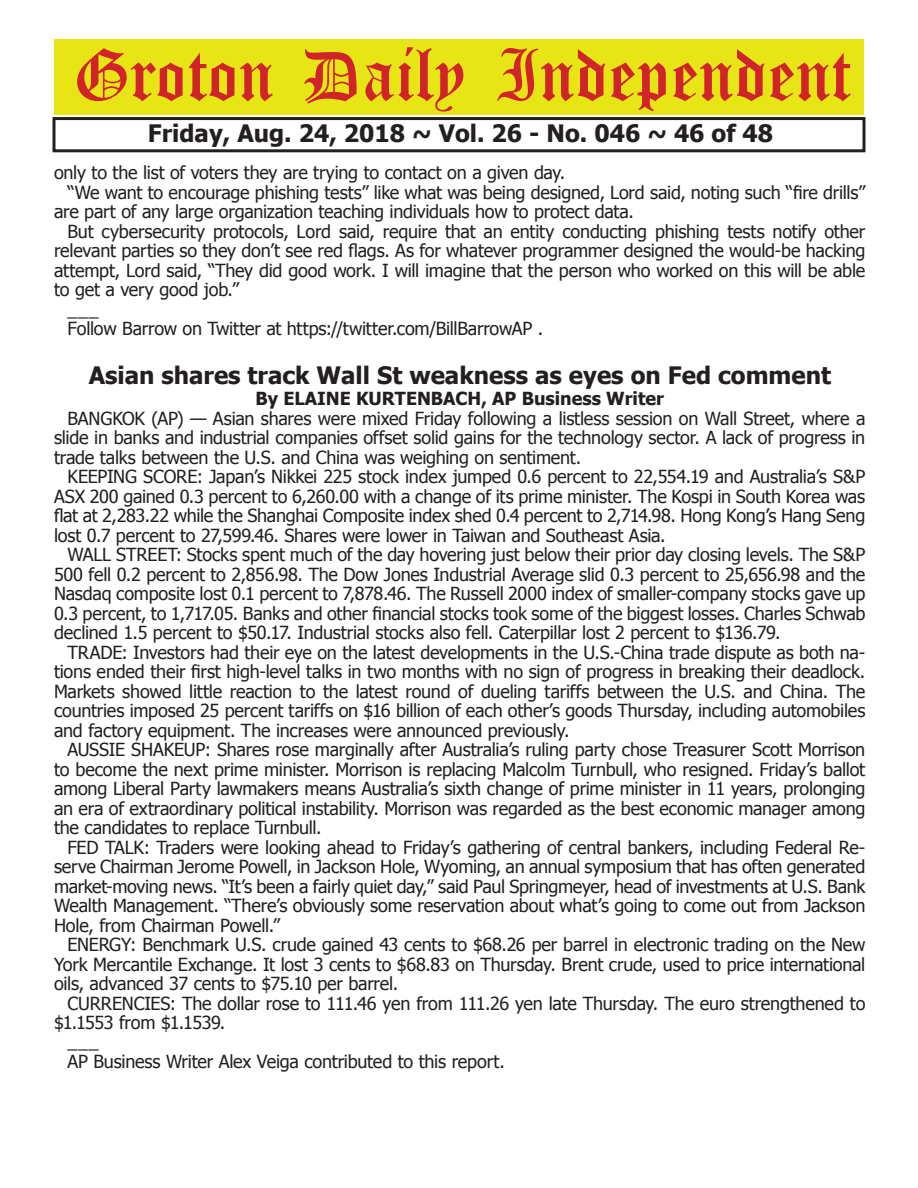
<style>
.page{position:relative;width:918px;height:1188px;background:#fff}
.page>*{position:absolute;margin:0;border:0;box-sizing:border-box;transform-origin:0 0}
.t1{font:54px "Old English Five";color:#d1232a}
.t2{font:700 24px "Tahoma";color:#231f20}
.t3{font:18px/19.5px "Tahoma";letter-spacing:-.01em;color:#231f20;text-align:justify}
.t4{font:700 18px "Tahoma";color:#231f20}
.t5{font:18px "Tahoma";letter-spacing:-.03em;color:#231f20}
</style>
<div class="page">
<div style="left:52px;top:117px;width:814px;height:35px;border:3px solid #231f20"></div>
<div style="left:54px;top:40px;width:810px;height:75px;background:#e7e515"></div>
<h1 class="t1" style="left:73px;top:50px;width:779px">Groton Daily Independent</h1>
<h2 class="t2" style="left:148px;top:116px;width:627px">Friday, Aug. 24, 2018 ~ Vol. 26 - No. 046 ~ 46 of 48</h2>
<p class="t3" style="left:54px;top:162px;width:513px">only to the list of voters they are trying to contact on a given day.</p>
<p class="t3" style="left:68px;top:182px;width:799px">“We want to encourage phishing tests” like what was being designed, Lord said, noting such “fire drills”</p>
<p class="t3" style="left:54px;top:201px;width:582px">are part of any large organization teaching individuals how to protect data.</p>
<p class="t3" style="left:68px;top:221px;width:799px">But cybersecurity protocols, Lord said, require that an entity conducting phishing tests notify other</p>
<p class="t3" style="left:54px;top:240px;width:813px">relevant parties so they don’t see red flags. As for whatever programmer designed the would-be hacking</p>
<p class="t3" style="left:54px;top:260px;width:813px">attempt, Lord said, “They did good work. I will imagine that the person who worked on this will be able</p>
<p class="t3" style="left:54px;top:279px;width:186px">to get a very good job.”</p>
<p class="t3" style="left:68px;top:299px;width:33px">___</p>
<p class="t3" style="left:68px;top:318px;width:477px">Follow Barrow on Twitter at https://twitter.com/BillBarrowAP .</p>
<h2 class="t2" style="left:89px;top:358px;width:744px">Asian shares track Wall St weakness as eyes on Fed comment</h2>
<p class="t4" style="left:255px;top:386px;width:410px">By ELAINE KURTENBACH, AP Business Writer</p>
<p class="t3" style="left:54px;top:408px;width:813px;text-indent:14px">BANGKOK (AP) — Asian shares were mixed Friday following a listless session on Wall Street, where a slide in banks and industrial companies offset solid gains for the technology sector. A lack of progress in trade talks between the U.S. and China was weighing on sentiment.</p>
<p class="t3" style="left:54px;top:466px;width:813px;text-indent:14px">KEEPING SCORE: Japan’s Nikkei 225 stock index jumped 0.6 percent to 22,554.19 and Australia’s S&amp;P ASX 200 gained 0.3 percent to 6,260.00 with a change of its prime minister. The Kospi in South Korea was flat at 2,283.22 while the Shanghai Composite index shed 0.4 percent to 2,714.98. Hong Kong’s Hang Seng lost 0.7 percent to 27,599.46. Shares were lower in Taiwan and Southeast Asia.</p>
<p class="t3" style="left:54px;top:544px;width:813px;text-indent:14px">WALL STREET: Stocks spent much of the day hovering just below their prior day closing levels. The S&amp;P 500 fell 0.2 percent to 2,856.98. The Dow Jones Industrial Average slid 0.3 percent to 25,656.98 and the Nasdaq composite lost 0.1 percent to 7,878.46. The Russell 2000 index of smaller-company stocks gave up 0.3 percent, to 1,717.05. Banks and other financial stocks took some of the biggest losses. Charles Schwab declined 1.5 percent to $50.17. Industrial stocks also fell. Caterpillar lost 2 percent to $136.79.</p>
<p class="t3" style="left:54px;top:642px;width:813px;text-indent:14px">TRADE: Investors had their eye on the latest developments in the U.S.-China trade dispute as both na&shy;tions ended their first high-level talks in two months with no sign of progress in breaking their deadlock.<br>Markets showed little reaction to the latest round of dueling tariffs between the U.S. and China. The countries imposed 25 percent tariffs on $16 billion of each other’s goods Thursday, including automobiles and factory equipment. The increases were announced previously.</p>
<p class="t3" style="left:54px;top:739px;width:813px;text-indent:14px">AUSSIE SHAKEUP: Shares rose marginally after Australia’s ruling party chose Treasurer Scott Morrison to become the next prime minister. Morrison is replacing Malcolm Turnbull, who resigned. Friday’s ballot among Liberal Party lawmakers means Australia’s sixth change of prime minister in 11 years, prolonging an era of extraordinary political instability. Morrison was regarded as the best economic manager among the candidates to replace Turnbull.</p>
<p class="t3" style="left:54px;top:836px;width:813px;text-indent:14px">FED TALK: Traders were looking ahead to Friday’s gathering of central bankers, including Federal Re&shy;serve Chairman Jerome Powell, in Jackson Hole, Wyoming, an annual symposium that has often generated market-moving news. “It’s been a fairly quiet day,” said Paul Springmeyer, head of investments at U.S. Bank Wealth Management. “There’s obviously some reservation about what’s going to come out from Jackson Hole, from Chairman Powell.”</p>
<p class="t3" style="left:54px;top:934px;width:813px;text-indent:14px">ENERGY: Benchmark U.S. crude gained 43 cents to $68.26 per barrel in electronic trading on the New York Mercantile Exchange. It lost 3 cents to $68.83 on Thursday. Brent crude, used to price international oils, advanced 37 cents to $75.10 per barrel.</p>
<p class="t3" style="left:68px;top:992px;width:799px">CURRENCIES: The dollar rose to 111.46 yen from 111.26 yen late Thursday. The euro strengthened to</p>
<p class="t5" style="left:54px;top:1010px;width:173px">$1.1553 from $1.1539.</p>
<p class="t3" style="left:68px;top:1031px;width:33px">___</p>
<p class="t3" style="left:68px;top:1051px;width:439px">AP Business Writer Alex Veiga contributed to this report.</p>
</div>
